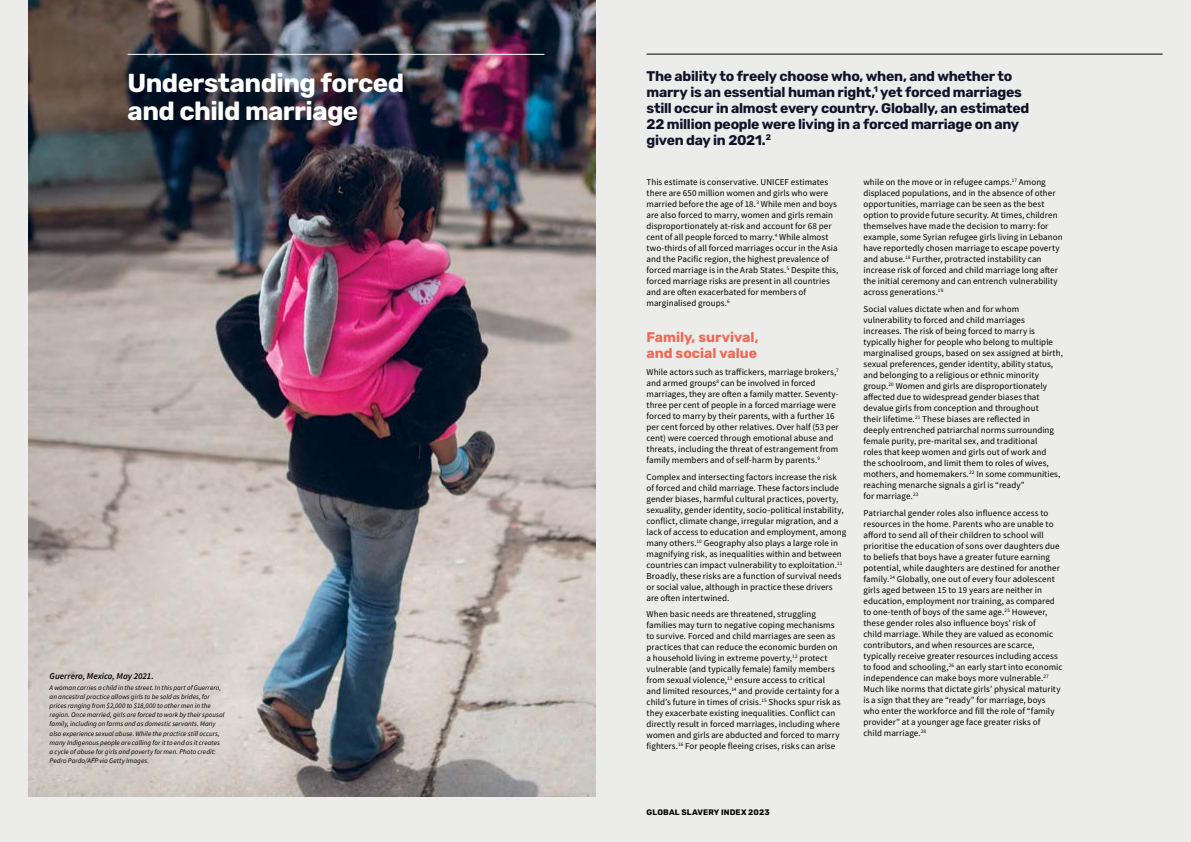
<style>
.page{position:relative;width:1191px;height:842px;background:#fff}
.page>*{position:absolute;margin:0;border:0;box-sizing:border-box;transform-origin:0 0}
.t1{font:700 26px/28px "Rubik";letter-spacing:-.025em;color:#fff}
.t2{font:700 14px/16px "Rubik";letter-spacing:-.02em;color:#121228}
.t3{font:700 14px/16px "Rubik";color:#f26653}
.t4{font:9px/11px "Source Sans Pro";letter-spacing:.005em;color:#000}
.t5{font:italic 600 9px "Source Sans Pro";letter-spacing:-.005em;color:#000}
.t6{font:700 8px "Rubik";letter-spacing:.015em;color:#000}
.t7{font:italic 7px/9px "Source Sans Pro";letter-spacing:.005em;color:#000}
</style>
<div class="page">
<div style="left:0;top:0;width:595px;height:842px;background:#ecedeb"></div>
<div style="left:595px;top:0;width:596px;height:842px;background:#ecedeb"></div>
<img style="left:28px;top:0;width:567px;height:797px">
<hr style="left:128px;top:54px;width:416px;height:1px;background:#fff">
<hr style="left:646px;top:54px;width:516px;height:1px;background:#000">
<h1 class="t1" style="left:128px;top:70px;width:278px">Understanding forced and child marriage</h1>
<p class="t2" style="left:646px;top:69px;width:384px">The ability to freely choose who, when, and whether to marry is an essential human right,<sup>1</sup> yet forced marriages still occur in almost every country. Globally, an estimated 22 million people were living in a forced marriage on any given day in 2021.<sup>2</sup></p>
<p class="t4" style="left:646px;top:177px;width:193px">This estimate is conservative. UNICEF estimates there are 650 million women and girls who were married before the age of 18.<sup>3</sup> While men and boys are also forced to marry, women and girls remain disproportionately at-risk and account for 68 per cent of all people forced to marry.<sup>4</sup> While almost two-thirds of all forced marriages occur in the Asia and the Pacific region, the highest prevalence of forced marriage is in the Arab States.<sup>5</sup> Despite this, forced marriage risks are present in all countries and are often exacerbated for members of marginalised groups.<sup>6</sup></p>
<h2 class="t3" style="left:646px;top:330px;width:114px">Family, survival, and social value</h2>
<p class="t4" style="left:646px;top:366px;width:194px">While actors such as traffickers, marriage brokers,<sup>7 </sup>and armed groups<sup>8</sup> can be involved in forced marriages, they are often a family matter. Seventy&shy;three per cent of people in a forced marriage were forced to marry by their parents, with a further 16 per cent forced by other relatives. Over half (53 per cent) were coerced through emotional abuse and threats, including the threat of estrangement from family members and of self-harm by parents.<sup>9</sup></p>
<p class="t4" style="left:646px;top:471px;width:201px">Complex and intersecting factors increase the risk of forced and child marriage. These factors include gender biases, harmful cultural practices, poverty, sexuality, gender identity, socio-political instability, conflict, climate change, irregular migration, and a lack of access to education and employment, among many others.<sup>10</sup> Geography also plays a large role in magnifying risk, as inequalities within and between countries can impact vulnerability to exploitation.<sup>11<br></sup>Broadly, these risks are a function of survival needs or social value, although in practice these drivers are often intertwined.</p>
<p class="t4" style="left:646px;top:609px;width:196px">When basic needs are threatened, struggling families may turn to negative coping mechanisms to survive. Forced and child marriages are seen as practices that can reduce the economic burden on a household living in extreme poverty,<sup>12</sup> protect vulnerable (and typically female) family members from sexual violence,<sup>13</sup> ensure access to critical and limited resources,<sup>14</sup> and provide certainty for a child’s future in times of crisis.<sup>15</sup> Shocks spur risk as they exacerbate existing inequalities. Conflict can directly result in forced marriages, including where women and girls are abducted and forced to marry fighters.<sup>16</sup> For people fleeing crises, risks can arise</p>
<p class="t4" style="left:863px;top:177px;width:201px">while on the move or in refugee camps.<sup>17</sup> Among displaced populations, and in the absence of other opportunities, marriage can be seen as the best option to provide future security. At times, children themselves have made the decision to marry: for example, some Syrian refugee girls living in Lebanon have reportedly chosen marriage to escape poverty and abuse.<sup>18</sup> Further, protracted instability can increase risk of forced and child marriage long after the initial ceremony and can entrench vulnerability across generations.<sup>19</sup></p>
<p class="t4" style="left:863px;top:303px;width:201px">Social values dictate when and for whom vulnerability to forced and child marriages increases. The risk of being forced to marry is typically higher for people who belong to multiple marginalised groups, based on sex assigned at birth, sexual preferences, gender identity, ability status, and belonging to a religious or ethnic minority group.<sup>20</sup> Women and girls are disproportionately affected due to widespread gender biases that devalue girls from conception and throughout<br>their lifetime.<sup>21</sup> These biases are reflected in<br>deeply entrenched patriarchal norms surrounding female purity, pre-marital sex, and traditional<br>roles that keep women and girls out of work and<br>the schoolroom, and limit them to roles of wives, mothers, and homemakers.<sup>22</sup> In some communities, reaching menarche signals a girl is “ready”<br>for marriage.<sup>23</sup></p>
<p class="t4" style="left:863px;top:507px;width:201px">Patriarchal gender roles also influence access to resources in the home. Parents who are unable to afford to send all of their children to school will prioritise the education of sons over daughters due to beliefs that boys have a greater future earning potential, while daughters are destined for another family.<sup>24</sup> Globally, one out of every four adolescent girls aged between 15 to 19 years are neither in education, employment nor training, as compared to one-tenth of boys of the same age.<sup>25</sup> However, these gender roles also influence boys’ risk of<br>child marriage. While they are valued as economic contributors, and when resources are scarce, typically receive greater resources including access to food and schooling,<sup>26</sup> an early start into economic independence can make boys more vulnerable.<sup>27<br></sup>Much like norms that dictate girls’ physical maturity is a sign that they are “ready” for marriage, boys who enter the workforce and fill the role of “family provider” at a younger age face greater risks of<br>child marriage.<sup>28</sup></p>
<p class="t5" style="left:50px;top:670px;width:106px">Guerrero, Mexico, May 2021.</p>
<p class="t7" style="left:50px;top:683px;width:176px">A woman carries a child in the street. In this part of Guerrero, an ancestral practice allows girls to be sold as brides, for prices ranging from $2,000 to $18,000 to other men in the region. Once married, girls are forced to work by their spousal family, including on farms and as domestic servants. Many also experience sexual abuse. While the practice still occurs, many Indigenous people are calling for it to end as it creates a cycle of abuse for girls and poverty for men. Photo credit:<br>Pedro Pardo/AFP via Getty Images.</p>
<p class="t6" style="left:646px;top:808px;width:125px">GLOBAL SLAVERY INDEX 2023</p>
</div>
